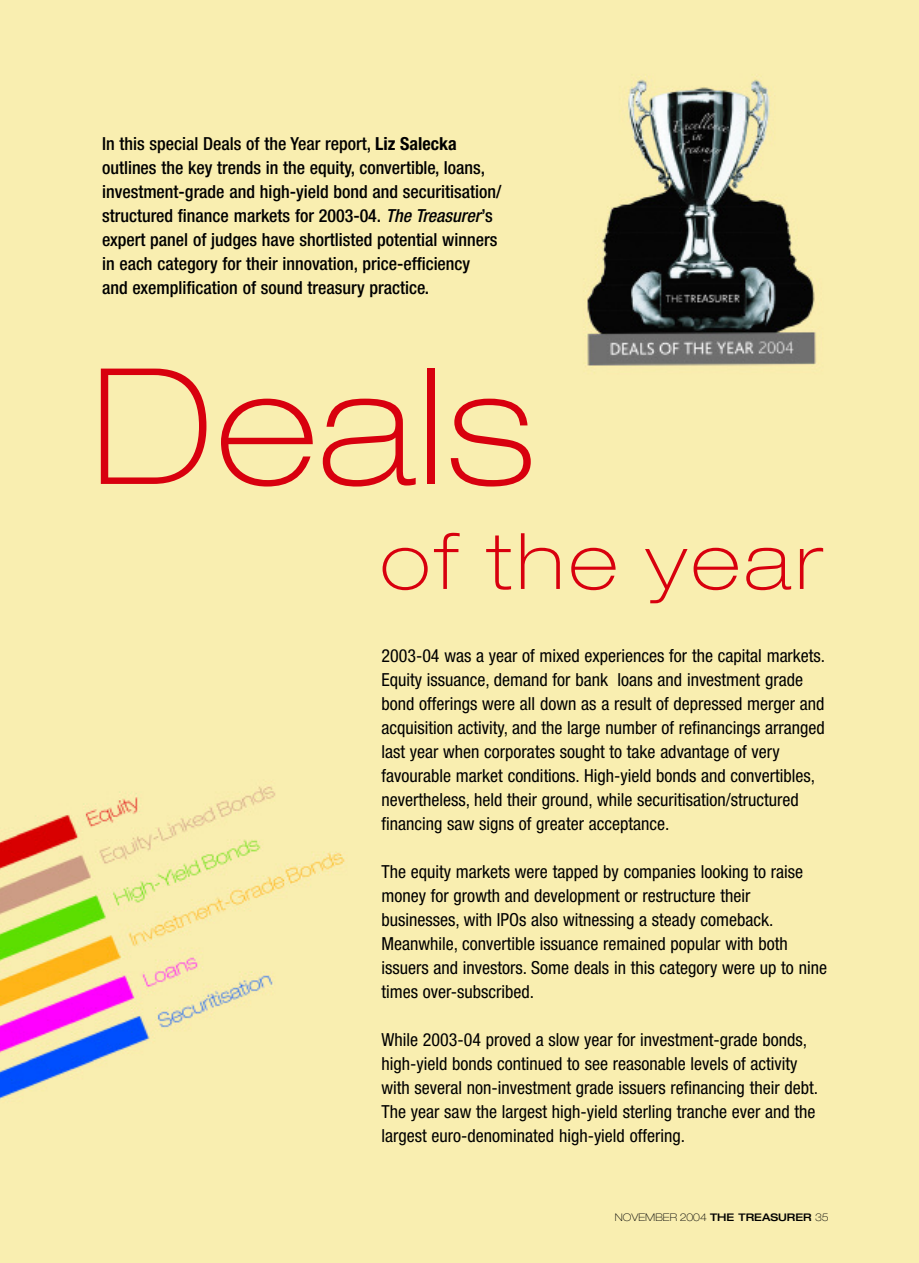
<style>
.page{position:relative;width:919px;height:1263px;background:#fff}
.page>*{position:absolute;margin:0;border:0;box-sizing:border-box;transform-origin:0 0}
.t1{font:100 expanded 161.55px "Helvetica Neue";letter-spacing:.02em;color:#d8000e}
.t2{font:100 expanded 78px "Helvetica Neue";letter-spacing:.065em;color:#d8000e}
.t3{font:condensed 18px/24px "Helvetica Neue";color:#000}
.t4{font:500 condensed 18px/24px "Helvetica Neue";color:#000}
.t5{font:100 expanded 10.5px "Helvetica Neue";color:#000}
.s1{font-weight:700}
.s2{font-style:italic}
.s3{font-weight:500}
</style>
<div class="page">
<div style="left:0;top:0;width:918px;height:1263px;background:#f9eeb0"></div>
<img style="left:487px;top:3px;width:361px;height:417px">
<p class="t4" style="left:102px;top:134px;width:401px">In this special Deals of the Year report, <span class="s1">Liz Salecka </span>outlines the key trends in the equity, convertible, loans, investment-grade and high-yield bond and securitisation/ structured finance markets for 2003-04. <span class="s2">The Treasurer</span>’s expert panel of judges have shortlisted potential winners in each category for their innovation, price-efficiency<br>and exemplification of sound treasury practice.</p>
<h1 class="t1" style="left:91px;top:369px;width:445px">Deals</h1>
<h2 class="t2" style="left:381px;top:533px;width:444px">of the year</h2>
<p class="t3" style="left:381px;top:645px;width:445px">2003-04 was a year of mixed experiences for the capital markets.<br>Equity issuance, demand for bank loans and investment grade bond offerings were all down as a result of depressed merger and acquisition activity, and the large number of refinancings arranged last year when corporates sought to take advantage of very favourable market conditions. High-yield bonds and convertibles, nevertheless, held their ground, while securitisation/structured financing saw signs of greater acceptance.</p>
<p class="t3" style="left:381px;top:861px;width:447px">The equity markets were tapped by companies looking to raise money for growth and development or restructure their businesses, with IPOs also witnessing a steady comeback.<br>Meanwhile, convertible issuance remained popular with both issuers and investors. Some deals in this category were up to nine times over-subscribed.</p>
<p class="t3" style="left:381px;top:1029px;width:438px">While 2003-04 proved a slow year for investment-grade bonds, high-yield bonds continued to see reasonable levels of activity with several non-investment grade issuers refinancing their debt.<br>The year saw the largest high-yield sterling tranche ever and the largest euro-denominated high-yield offering.</p>
<p class="t5" style="left:615px;top:1213px;width:215px">NOVEMBER 2004 <span class="s3">THE TREASURER</span> 35</p>
</div>
